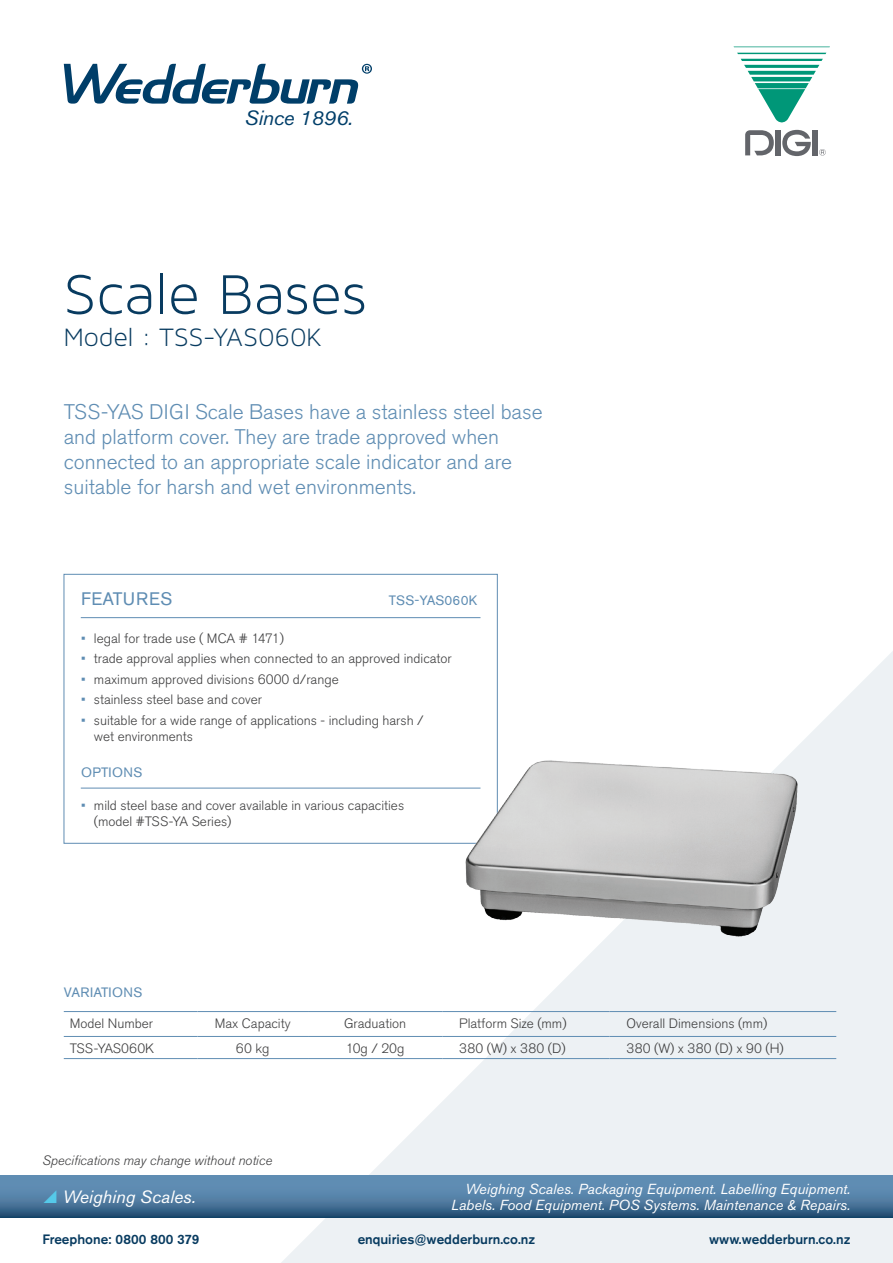
<style>
.page{position:relative;width:893px;height:1263px;background:#fff}
.page>*{position:absolute;margin:0;border:0;box-sizing:border-box;transform-origin:0 0}
.t1{font:60px "Maven Pro Light 300";letter-spacing:-.005em;color:#083b60}
.t2{font:27px "Maven Pro Light 300";color:#083b60}
.t3{font:300 21px/25.2px "Akzidenz Grotesk Pro";color:#5f8db3}
.t4{font:italic 20.55px "Akzidenz Grotesk Pro";letter-spacing:-.01em;color:#003e69}
.t5{font:18px "Akzidenz Grotesk Pro";letter-spacing:.03em;color:#5f8db3}
.t6{font:italic 17.7px "Akzidenz Grotesk Pro";color:#fff}
.t7{font:italic 14.4px "Akzidenz Grotesk Pro";color:#fff}
.t8{font:300 13.5px/16.2px "Akzidenz Grotesk Pro";color:#3e3e3f}
.t9{font:500 13.5px "Akzidenz Grotesk Pro";color:#083b60}
.t10{font:italic 300 13.5px "Akzidenz Grotesk Pro";color:#3e3e3f}
.t11{font:13.5px "Akzidenz Grotesk Pro";letter-spacing:.01em;color:#5f8db3}
.t12{font:13.5px "Akzidenz Grotesk Pro";letter-spacing:.03em;color:#5f8db3}
.s1{font-weight:400;color:#5f8db3}
</style>
<div class="page">
<svg style="left:64px;top:64px;width:308px;height:40px"></svg>
<svg style="left:281px;top:651px;width:612px;height:612px;fill:#edf1f4"></svg>
<svg style="left:0;top:1175px;width:893px;height:43px;background:#4d799f"></svg>
<div style="left:64px;top:574px;width:433px;height:269px;border:1px solid #5f8db3"></div>
<hr style="left:81px;top:617px;width:399px;height:1px;background:#5f8db3">
<hr style="left:81px;top:788px;width:399px;height:1px;background:#5f8db3">
<svg style="left:734px;top:47px;width:96px;height:76px"></svg>
<svg style="left:745px;top:130px;width:29px;height:25px"></svg>
<div style="left:776px;top:130px;width:5px;height:25px;background:#63656a"></div>
<div style="left:812px;top:130px;width:5px;height:25px;background:#63656a"></div>
<svg style="left:782px;top:130px;width:29px;height:26px"></svg>
<svg style="left:819px;top:149px;width:7px;height:7px"></svg>
<img style="left:459px;top:756px;width:345px;height:185px">
<hr style="left:64px;top:1011px;width:133px;height:1px;background:#5f8db3">
<hr style="left:197px;top:1011px;width:111px;height:1px;background:#5f8db3">
<hr style="left:308px;top:1011px;width:134px;height:1px;background:#5f8db3">
<hr style="left:442px;top:1011px;width:167px;height:1px;background:#5f8db3">
<hr style="left:609px;top:1011px;width:227px;height:1px;background:#5f8db3">
<hr style="left:64px;top:1036px;width:133px;height:1px;background:#5f8db3">
<hr style="left:197px;top:1036px;width:111px;height:1px;background:#5f8db3">
<hr style="left:308px;top:1036px;width:134px;height:1px;background:#5f8db3">
<hr style="left:442px;top:1036px;width:167px;height:1px;background:#5f8db3">
<hr style="left:609px;top:1036px;width:227px;height:1px;background:#5f8db3">
<hr style="left:64px;top:1058px;width:133px;height:1px;background:#5f8db3">
<hr style="left:197px;top:1058px;width:111px;height:1px;background:#5f8db3">
<hr style="left:308px;top:1058px;width:134px;height:1px;background:#5f8db3">
<hr style="left:442px;top:1058px;width:167px;height:1px;background:#5f8db3">
<hr style="left:609px;top:1058px;width:227px;height:1px;background:#5f8db3">
<svg style="left:44px;top:1190px;width:13px;height:13px"></svg>
<p class="t4" style="left:245px;top:105px;width:109px">Since 1896.</p>
<p class="t1" style="left:64px;top:261px;width:305px">Scale Bases</p>
<p class="t2" style="left:64px;top:323px;width:259px">Model : TSS-YAS060K</p>
<p class="t3" style="left:64px;top:399px;width:480px">TSS-YAS DIGI Scale Bases have a stainless steel base and platform cover. They are trade approved when connected to an appropriate scale indicator and are suitable for harsh and wet environments.</p>
<p class="t5" style="left:81px;top:587px;width:93px">FEATURES</p>
<p class="t11" style="left:389px;top:591px;width:90px">TSS-YAS060K</p>
<p class="t8" style="left:81px;top:630px;width:204px"><span class="s1">•</span> legal for trade use ( MCA # 1471)</p>
<p class="t8" style="left:81px;top:650px;width:372px"><span class="s1">•</span> trade approval applies when connected to an approved indicator</p>
<p class="t8" style="left:81px;top:671px;width:259px"><span class="s1">•</span> maximum approved divisions 6000 d/range</p>
<p class="t8" style="left:81px;top:691px;width:182px"><span class="s1">•</span> stainless steel base and cover</p>
<p class="t8" style="left:94px;top:712px;width:331px;text-indent:-13px"><span class="s1">•</span> suitable for a wide range of applications - including harsh / wet environments</p>
<p class="t12" style="left:81px;top:764px;width:63px">OPTIONS</p>
<p class="t8" style="left:94px;top:797px;width:312px;text-indent:-13px"><span class="s1">•</span> mild steel base and cover available in various capacities (model #TSS-YA Series)</p>
<p class="t11" style="left:64px;top:983px;width:80px">VARIATIONS</p>
<p class="t8" style="left:70px;top:1015px;width:85px">Model Number</p>
<p class="t8" style="left:215px;top:1015px;width:77px">Max Capacity</p>
<p class="t8" style="left:344px;top:1015px;width:64px">Graduation</p>
<p class="t8" style="left:459px;top:1015px;width:109px">Platform Size (mm)</p>
<p class="t8" style="left:626px;top:1015px;width:142px">Overall Dimensions (mm)</p>
<p class="t8" style="left:70px;top:1040px;width:86px">TSS-YAS060K</p>
<p class="t8" style="left:236px;top:1040px;width:35px">60 kg</p>
<p class="t8" style="left:346px;top:1040px;width:60px">10g / 20g</p>
<p class="t8" style="left:459px;top:1040px;width:108px">380 (W) x 380 (D)</p>
<p class="t8" style="left:626px;top:1040px;width:159px">380 (W) x 380 (D) x 90 (H)</p>
<p class="t10" style="left:43px;top:1151px;width:231px">Specifications may change without notice</p>
<p class="t6" style="left:63px;top:1185px;width:134px">Weighing Scales.</p>
<p class="t7" style="left:465px;top:1179px;width:386px">Weighing Scales. Packaging Equipment. Labelling Equipment.</p>
<p class="t7" style="left:451px;top:1195px;width:401px">Labels. Food Equipment. POS Systems. Maintenance &amp; Repairs.</p>
<p class="t9" style="left:43px;top:1230px;width:159px">Freephone: 0800 800 379</p>
<p class="t9" style="left:358px;top:1230px;width:179px">enquiries@wedderburn.co.nz</p>
<p class="t9" style="left:709px;top:1230px;width:143px">www.wedderburn.co.nz</p>
</div>
